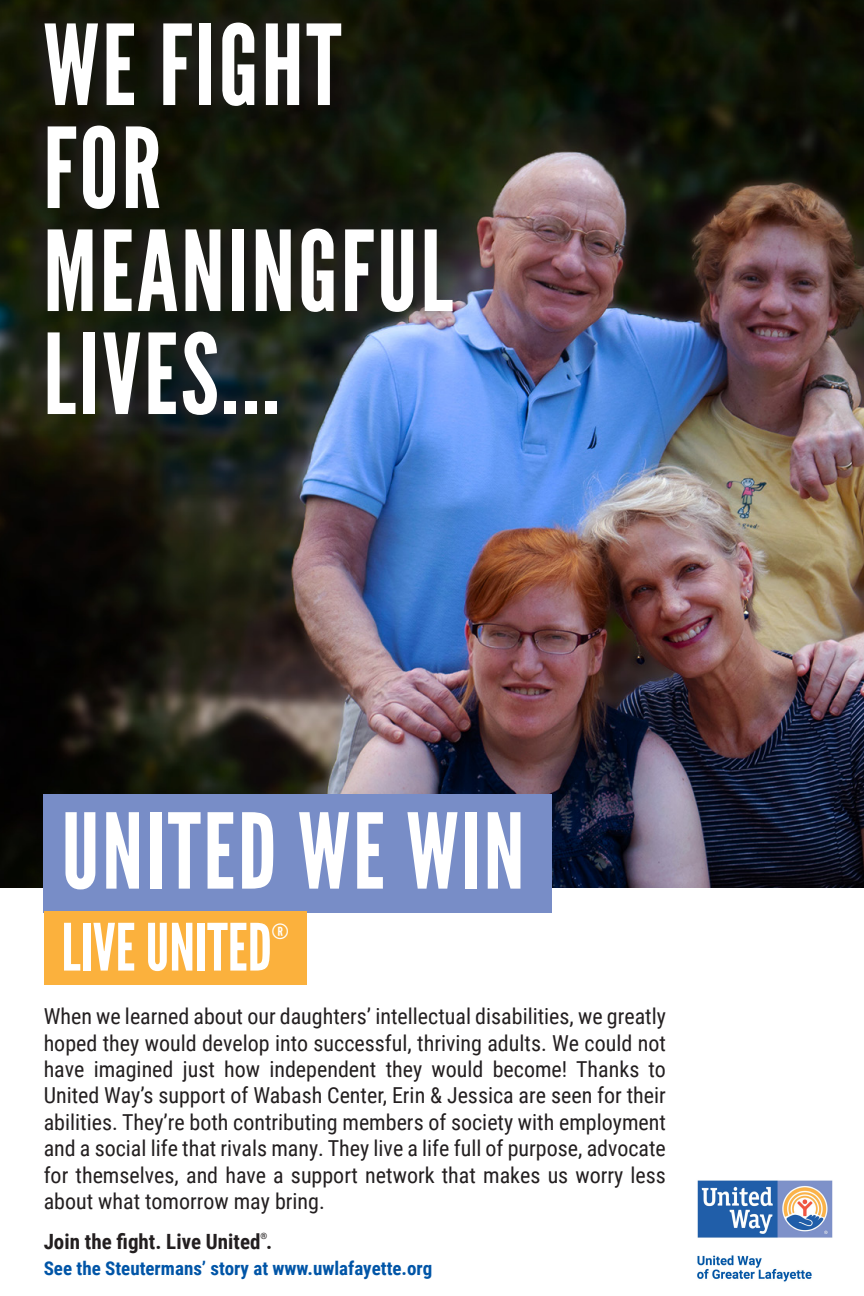
<style>
.page{position:relative;width:864px;height:1296px;background:#fff}
.page>*{position:absolute;margin:0;border:0;box-sizing:border-box;transform-origin:0 0}
.t1{font:111px/103px "League Gothic";letter-spacing:.025em;color:#fff}
.t2{font:104px "League Gothic";letter-spacing:.025em;color:#fff}
.t3{font:65px "League Gothic";color:#fff}
.t4{font:22px/26.4px "Roboto Condensed";color:#231f20;text-align:justify}
.t5{font:700 21px "Roboto Condensed";color:#231f20}
.t6{font:21px "League Gothic";color:#fff}
.t7{font:700 19px "Roboto Condensed";color:#0155a7}
.t8{font:700 8.7px "Roboto Condensed";color:#231f20}
</style>
<div class="page">
<img style="left:0;top:0;width:864px;height:887px">
<svg style="left:22px;top:6px;width:437px;height:421px;background:#1f2521"></svg>
<div style="left:43px;top:794px;width:509px;height:119px;background:#788dc7"></div>
<img style="left:697px;top:1180px;width:136px;height:102px">
<div style="left:44px;top:912px;width:263px;height:73px;background:#fbb13d"></div>
<p class="t1" style="left:43px;top:15px;width:300px">WE FIGHT<br>FOR</p>
<p class="t1" style="left:43px;top:221px;width:411px">MEANINGFUL</p>
<p class="t1" style="left:43px;top:324px;width:238px">LIVES...</p>
<p class="t2" style="left:61px;top:790px;width:465px">UNITED WE WIN</p>
<p class="t3" style="left:61px;top:909px;width:212px">LIVE UNITED</p>
<p class="t6" style="left:272px;top:919px;width:18px">®</p>
<p class="t4" style="left:44px;top:1002px;width:624px">When we learned about our daughters’ intellectual disabilities, we greatly hoped they would develop into successful, thriving adults. We could not have imagined just how independent they would become! Thanks to United Way’s support of Wabash Center, Erin &amp; Jessica are seen for their abilities. They’re both contributing members of society with employment and a social life that rivals many. They live a life full of purpose, advocate for themselves, and have a support network that makes us worry less about what tomorrow may bring.</p>
<p class="t5" style="left:44px;top:1227px;width:230px">Join the fight. Live United .</p>
<p class="t8" style="left:261px;top:1230px;width:8px">®</p>
<p class="t7" style="left:44px;top:1255px;width:390px">See the Steutermans’ story at www.uwlafayette.org</p>
</div>
